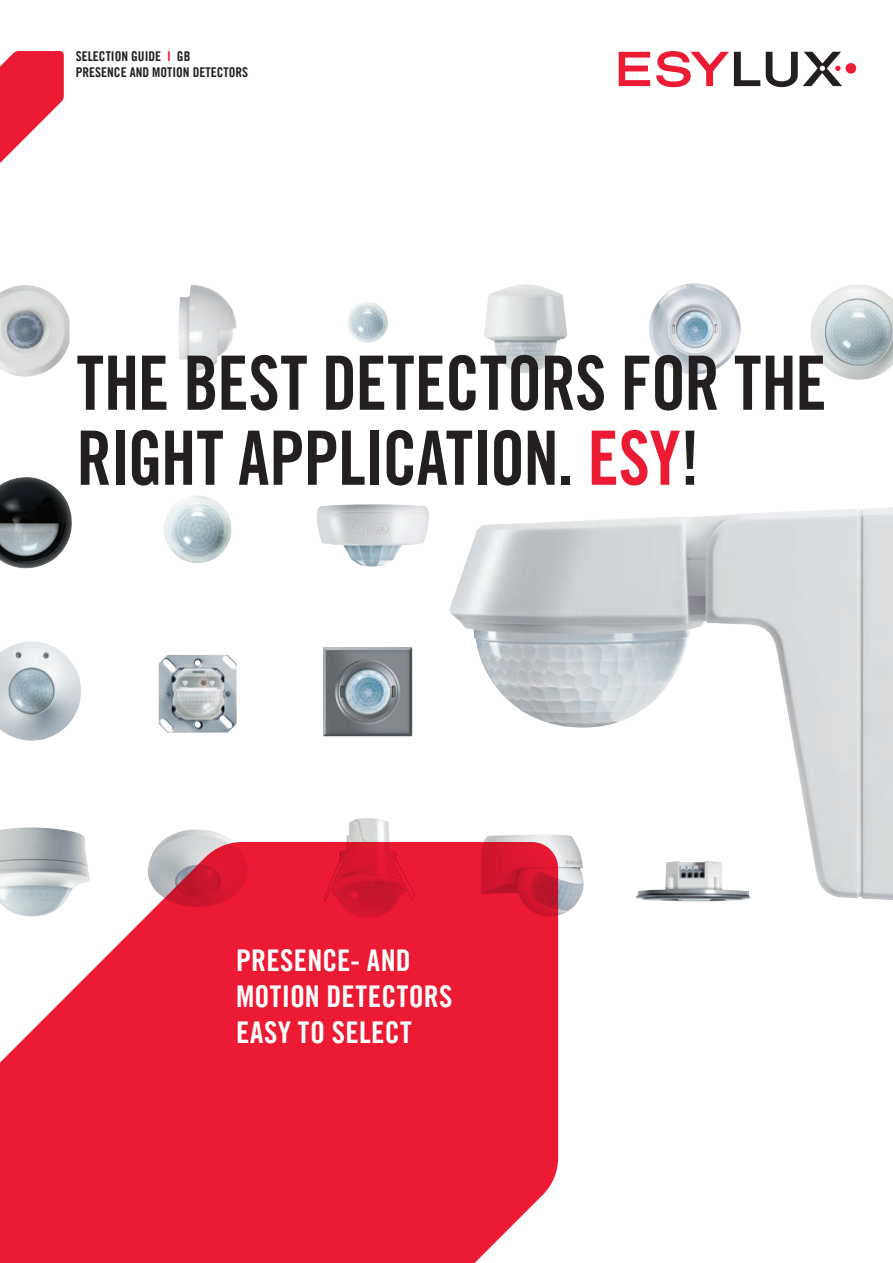
<style>
.page{position:relative;width:893px;height:1263px;background:#fff}
.page>*{position:absolute;margin:0;border:0;box-sizing:border-box;transform-origin:0 0}
.t1{font:75px/75px "Trade Gothic LT Com Bd Cn 20";letter-spacing:-.015em;color:#231f20;scale:.94 1}
.t2{font:30px/36px "Trade Gothic LT Com Bd Cn 20";letter-spacing:.01em;color:#fff}
.t3{font:13.5px/16.5px "Trade Gothic LT Com Bd Cn 20";color:#231f20}
.s1{color:#ed1a33}
</style>
<div class="page">
<img style="left:161px;top:829px;width:73px;height:13px">
<img style="left:346px;top:818px;width:44px;height:24px">
<img style="left:0;top:642px;width:81px;height:99px">
<img style="left:0;top:827px;width:85px;height:15px">
<img style="left:164px;top:495px;width:67px;height:68px;border-radius:34px">
<img style="left:0;top:477px;width:72px;height:91px">
<img style="left:159px;top:655px;width:78px;height:78px">
<img style="left:323px;top:647px;width:89px;height:89px">
<img style="left:649px;top:283px;width:92px;height:91px;border-radius:46px">
<img style="left:484px;top:284px;width:83px;height:89px">
<img style="left:179px;top:285px;width:58px;height:86px">
<img style="left:0;top:285px;width:70px;height:92px">
<img style="left:347px;top:302px;width:41px;height:41px;border-radius:20px">
<img style="left:316px;top:504px;width:113px;height:63px">
<img style="left:558px;top:900px;width:21px;height:19px">
<img style="left:647px;top:900px;width:94px;height:1px">
<svg style="left:619px;top:52px;width:31px;height:34px"></svg>
<svg style="left:656px;top:51px;width:104px;height:36px"></svg>
<div style="left:846px;top:63px;width:10px;height:11px;background:#ed1a33;border-radius:50%"></div>
<svg style="left:766px;top:52px;width:76px;height:35px"></svg>
<svg style="left:0;top:51px;width:64px;height:112px"></svg>
<svg style="left:0;top:842px;width:558px;height:421px;background:#eb3349"></svg>
<img style="left:449px;top:507px;width:444px;height:393px">
<img style="left:810px;top:284px;width:83px;height:96px">
<p class="t3" style="left:76px;top:48px;width:174px">SELECTION GUIDE <span class="s1">I</span> GB<br>PRESENCE AND MOTION DETECTORS</p>
<h1 class="t1" style="left:77px;top:345px;width:799px">THE BEST DETECTORS FOR THE<br>RIGHT APPLICATION. <span class="s1">ESY</span>!</h1>
<h2 class="t2" style="left:236px;top:942px;width:218px">PRESENCE- AND<br>MOTION DETECTORS<br>EASY TO SELECT</h2>
</div>
